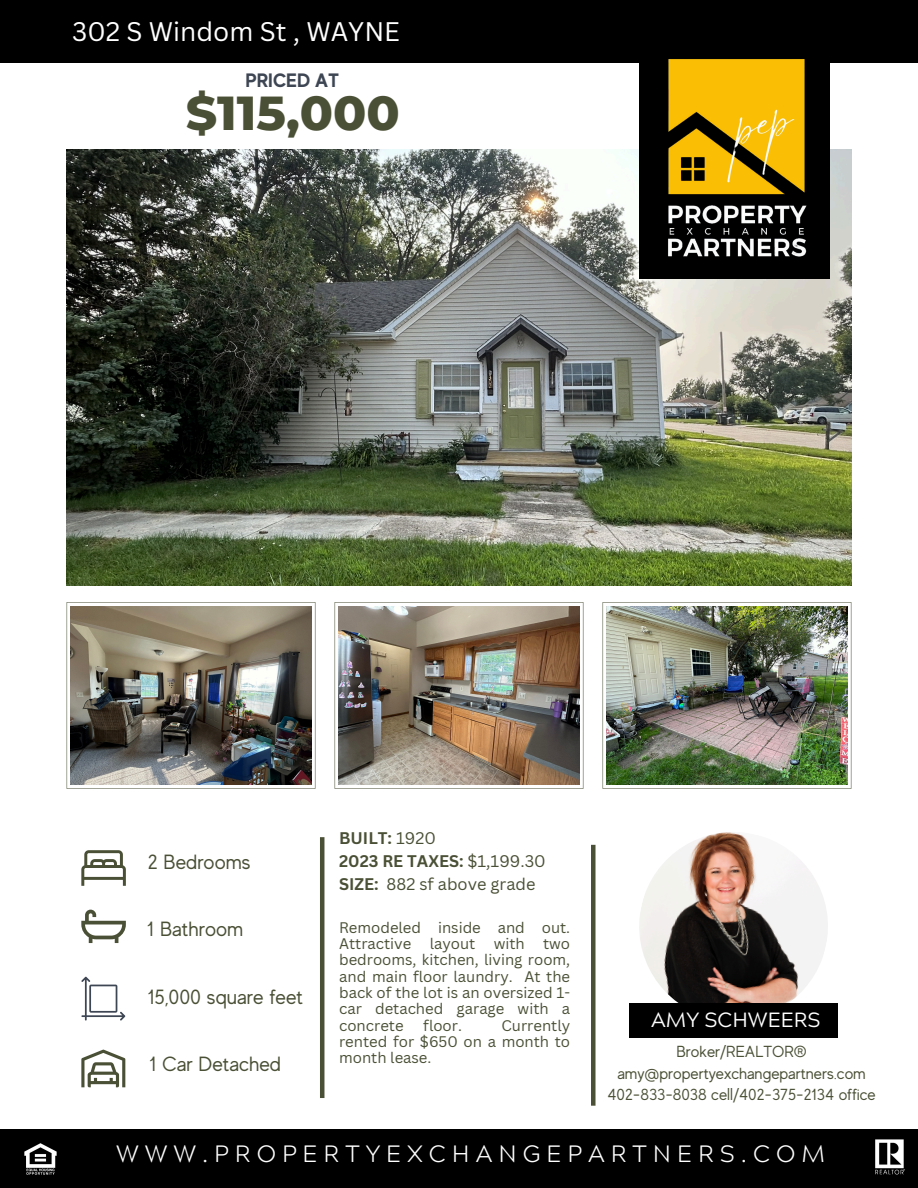
<style>
.page{position:relative;width:918px;height:1188px;background:#fff}
.page>*{position:absolute;margin:0;border:0;box-sizing:border-box;transform-origin:0 0}
.t1{font:800 48.6px "Montserrat";color:#4a5035}
.t2{font:26.1px "Canva Sans";color:#fff}
.t3{font:300 23.7px "Acherus Grotesque";letter-spacing:.255em;color:#fff}
.t4{font:20.55px "MADE Evolve Sans";color:#4a5035}
.t5{font:20.55px "Acherus Grotesque";color:#fff}
.t6{font:700 19.35px "MADE Evolve Sans";color:#3e4654}
.t7{font:700 16.35px "Canva Sans";color:#4a5035}
.t8{font:16.35px "Canva Sans";color:#4a5035}
.t9{font:16.05px "MADE Evolve Sans";color:#4a5035}
.t10{font:14.85px/16.4px "Canva Sans";color:#4a5035;text-align:justify}
.s1{font-weight:400}
</style>
<div class="page">
<div style="left:0;top:0;width:918px;height:62px;background:#000"></div>
<div style="left:0;top:1129px;width:918px;height:59px;background:#000"></div>
<img style="left:66px;top:149px;width:786px;height:437px">
<svg style="left:81px;top:850px;width:45px;height:36px"></svg>
<svg style="left:81px;top:910px;width:45px;height:33px"></svg>
<svg style="left:81px;top:1050px;width:44px;height:37px"></svg>
<hr style="left:320px;top:837px;width:4px;height:261px;background:#4a5035">
<svg style="left:67px;top:602px;width:248px;height:187px"></svg>
<img style="left:71px;top:606px;width:240px;height:179px">
<svg style="left:335px;top:602px;width:248px;height:187px"></svg>
<img style="left:339px;top:606px;width:240px;height:179px">
<svg style="left:603px;top:602px;width:248px;height:187px"></svg>
<img style="left:607px;top:606px;width:240px;height:179px">
<div style="left:640px;top:16px;width:190px;height:262px;background:#000"></div>
<div style="left:591px;top:845px;width:5px;height:261px;background:#4a5035"></div>
<img style="left:639px;top:832px;width:189px;height:171px">
<div style="left:630px;top:1003px;width:208px;height:35px;background:#000"></div>
<img style="left:668px;top:59px;width:179px;height:207px">
<img style="left:24px;top:1143px;width:33px;height:32px">
<img style="left:875px;top:1139px;width:30px;height:36px">
<svg style="left:81px;top:977px;width:44px;height:43px"></svg>
<p class="t2" style="left:72px;top:13px;width:329px">302 S Windom St , WAYNE</p>
<h6 class="t6" style="left:246px;top:69px;width:95px">PRICED AT</h6>
<h6 class="t1" style="left:186px;top:83px;width:215px">$115,000</h6>
<p class="t4" style="left:148px;top:850px;width:104px">2 Bedrooms</p>
<p class="t4" style="left:147px;top:917px;width:97px">1 Bathroom</p>
<p class="t4" style="left:148px;top:985px;width:157px">15,000 square feet</p>
<p class="t4" style="left:150px;top:1053px;width:133px">1 Car Detached</p>
<h6 class="t7" style="left:339px;top:827px;width:98px">BUILT: <span class="s1">1920</span></h6>
<h6 class="t7" style="left:339px;top:850px;width:208px">2023 RE TAXES: <span class="s1">$1,199.30</span></h6>
<p class="t7" style="left:339px;top:873px;width:41px">SIZE:</p>
<p class="t8" style="left:387px;top:873px;width:150px">882 sf above grade</p>
<p class="t10" style="left:339px;top:919px;width:233px">Remodeled inside and out.</p>
<p class="t10" style="left:339px;top:935px;width:233px">Attractive layout with two bedrooms, kitchen, living room, and main floor laundry. At the back of the lot is an oversized 1- car detached garage with a concrete</p>
<p class="t10" style="left:339px;top:1017px;width:233px;text-indent:162px">Currently rented for $650 on a month to month lease.</p>
<p class="t5" style="left:651px;top:1011px;width:171px">AMY SCHWEERS</p>
<p class="t10" style="left:423px;top:1017px;width:40px">floor.</p>
<p class="t9" style="left:676px;top:1043px;width:132px">Broker/REALTOR®</p>
<h5 class="t9" style="left:617px;top:1064px;width:250px">amy@propertyexchangepartners.com</h5>
<p class="t9" style="left:607px;top:1086px;width:270px">402-833-8038 cell/402-375-2134 office</p>
<p class="t3" style="left:116px;top:1145px;width:710px">WWW.PROPERTYEXCHANGEPARTNERS.COM</p>
</div>
